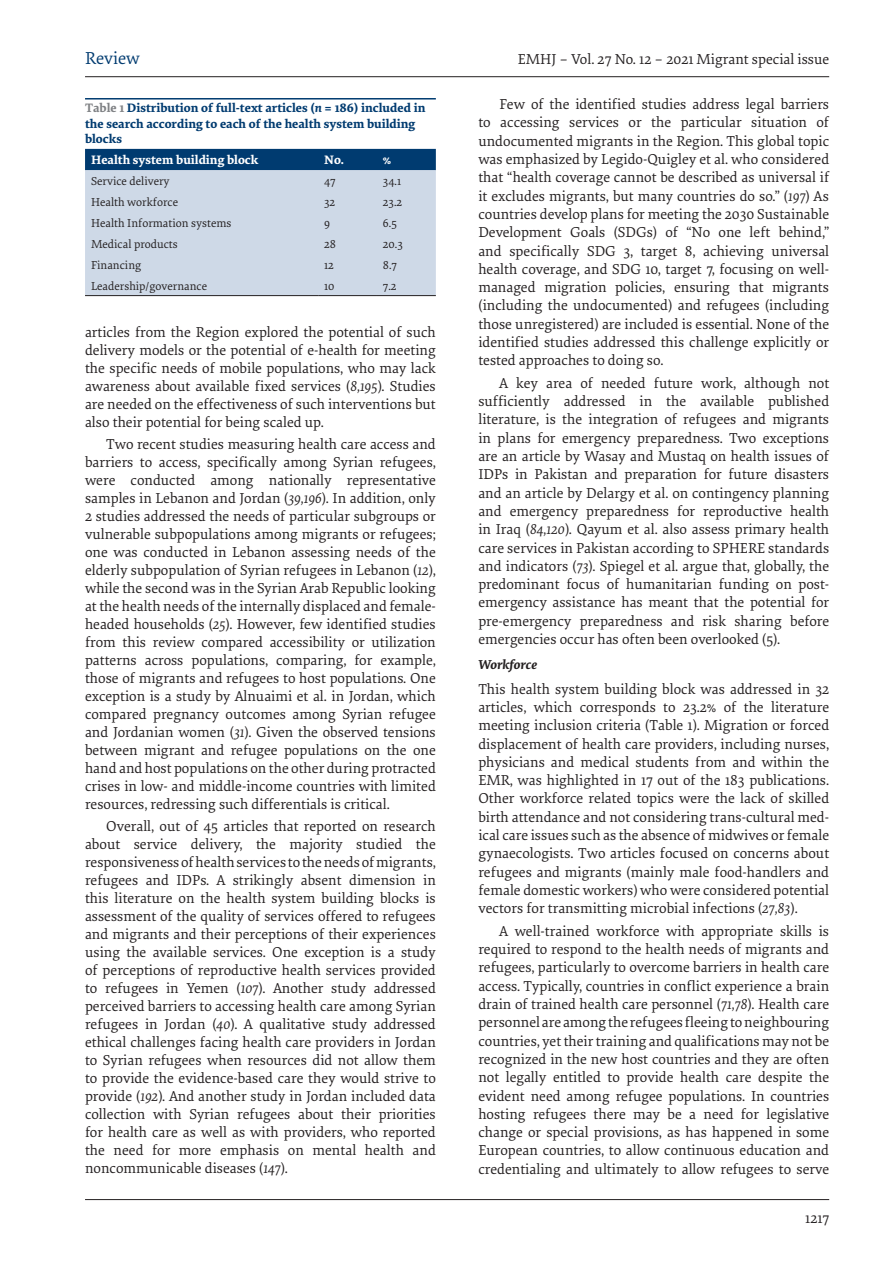
<style>
.page{position:relative;width:893px;height:1263px;background:#fff}
.page>*{position:absolute;margin:0;border:0;box-sizing:border-box;transform-origin:0 0}
.t1{font:18px "Elena";color:#003b70}
.Body{font:15px/18px "Elena";color:#231f20;text-align:justify}
.Body_1{font:15px/18.3px "Elena";color:#231f20;text-align:justify}
.t2{font:italic 700 13.5px "Elena";color:#231f20}
.tabletit{font:700 12.75px/15.3px "Elena";color:#003b70}
.tabletxt1{font:700 12.75px "Elena";color:#fff}
.tabletxt{font:12px "Elena";color:#231f20}
.s1{color:#808285}
.s2{font-style:italic}
</style>
<div class="page">
<hr style="left:85px;top:1199px;width:744px;height:1px;background:#231f20">
<hr style="left:85px;top:76px;width:744px;height:1px;background:#231f20">
<hr style="left:85px;top:98px;width:351px;height:2px;background:#003b70">
<svg style="left:85px;top:149px;width:351px;height:146px;background:#bfcdde"></svg>
<hr style="left:85px;top:295px;width:233px;height:1px;background:#231f20">
<hr style="left:318px;top:295px;width:59px;height:1px;background:#231f20">
<hr style="left:377px;top:295px;width:59px;height:1px;background:#231f20">
<div style="left:91px;top:155px;width:221px;height:13px;background:#003b70"></div>
<div style="left:324px;top:155px;width:47px;height:13px;background:#003b70"></div>
<div style="left:383px;top:155px;width:47px;height:13px;background:#003b70"></div>
<p class="t1" style="left:85px;top:46px;width:56px">Review</p>
<p class="Body" style="left:518px;top:49px;width:313px">EMHJ – Vol. 27 No. 12 – 2021 Migrant special issue</p>
<p class="tabletit" style="left:85px;top:100px;width:342px"><span class="s1">Table 1</span> Distribution of full-text articles (<span class="s2">n</span> = 186) included in the search according to each of the health system building blocks</p>
<p class="tabletxt1" style="left:91px;top:151px;width:169px">Health system building block</p>
<p class="tabletxt1" style="left:324px;top:151px;width:21px">No.</p>
<p class="tabletxt1" style="left:383px;top:151px;width:10px">%</p>
<p class="tabletxt" style="left:91px;top:173px;width:80px">Service delivery</p>
<p class="tabletxt" style="left:324px;top:173px;width:13px">47</p>
<p class="tabletxt" style="left:383px;top:173px;width:20px">34.1</p>
<p class="tabletxt" style="left:91px;top:194px;width:89px">Health workforce</p>
<p class="tabletxt" style="left:324px;top:194px;width:13px">32</p>
<p class="tabletxt" style="left:383px;top:194px;width:21px">23.2</p>
<p class="tabletxt" style="left:91px;top:215px;width:142px">Health Information systems</p>
<p class="tabletxt" style="left:324px;top:215px;width:7px">9</p>
<p class="tabletxt" style="left:383px;top:215px;width:15px">6.5</p>
<p class="tabletxt" style="left:91px;top:236px;width:88px">Medical products</p>
<p class="tabletxt" style="left:324px;top:236px;width:13px">28</p>
<p class="tabletxt" style="left:383px;top:236px;width:21px">20.3</p>
<p class="tabletxt" style="left:91px;top:257px;width:52px">Financing</p>
<p class="tabletxt" style="left:324px;top:257px;width:11px">12</p>
<p class="tabletxt" style="left:383px;top:257px;width:16px">8.7</p>
<p class="tabletxt" style="left:91px;top:277px;width:118px">Leadership/governance</p>
<p class="tabletxt" style="left:324px;top:277px;width:12px">10</p>
<p class="tabletxt" style="left:383px;top:277px;width:15px">7.2</p>
<p class="Body" style="left:85px;top:322px;width:352px">articles from the Region explored the potential of such delivery models or the potential of e-health for meeting the specific needs of mobile populations, who may lack awareness about available fixed services (<span class="s2">8,195</span>). Studies are needed on the effectiveness of such interventions but also their potential for being scaled up.</p>
<p class="Body" style="left:85px;top:435px;width:352px;text-indent:21px">Two recent studies measuring health care access and barriers to access, specifically among Syrian refugees, were conducted among nationally representative samples in Lebanon and Jordan (<span class="s2">39,196</span>). In addition, only 2 studies addressed the needs of particular subgroups or vulnerable subpopulations among migrants or refugees; one was conducted in Lebanon assessing needs of the elderly subpopulation of Syrian refugees in Lebanon (<span class="s2">12</span>), while the second was in the Syrian Arab Republic looking at the health needs of the internally displaced and female&shy;headed households (<span class="s2">25</span>). However, few identified studies from this review compared accessibility or utilization patterns across populations, comparing, for example, those of migrants and refugees to host populations. One exception is a study by Alnuaimi et al. in Jordan, which compared pregnancy outcomes among Syrian refugee and Jordanian women (<span class="s2">31</span>). Given the observed tensions between migrant and refugee populations on the one hand and host populations on the other during protracted crises in low- and middle-income countries with limited resources, redressing such differentials is critical.</p>
<p class="Body" style="left:85px;top:817px;width:352px;text-indent:21px">Overall, out of 45 articles that reported on research about service delivery, the majority studied the responsiveness of health services to the needs of migrants, refugees and IDPs. A strikingly absent dimension in this literature on the health system building blocks is assessment of the quality of services offered to refugees and migrants and their perceptions of their experiences using the available services. One exception is a study of perceptions of reproductive health services provided to refugees in Yemen (<span class="s2">107</span>). Another study addressed perceived barriers to accessing health care among Syrian refugees in Jordan (<span class="s2">40</span>). A qualitative study addressed ethical challenges facing health care providers in Jordan to Syrian refugees when resources did not allow them to provide the evidence-based care they would strive to provide (<span class="s2">192</span>). And another study in Jordan included data collection with Syrian refugees about their priorities for health care as well as with providers, who reported the need for more emphasis on mental health and noncommunicable diseases (<span class="s2">147</span>).</p>
<p class="Body" style="left:478px;top:94px;width:352px;text-indent:21px">Few of the identified studies address legal barriers to accessing services or the particular situation of undocumented migrants in the Region. This global topic was emphasized by Legido-Quigley et al. who considered that “health coverage cannot be described as universal if it excludes migrants, but many countries do so.” (<span class="s2">197</span>) As countries develop plans for meeting the 2030 Sustainable Development Goals (SDGs) of “No one left behind,” and specifically SDG 3, target 8, achieving universal health coverage, and SDG 10, target 7, focusing on well&shy;managed migration policies, ensuring that migrants (including the undocumented) and refugees (including those unregistered) are included is essential. None of the identified studies addressed this challenge explicitly or tested approaches to doing so.</p>
<p class="Body" style="left:478px;top:373px;width:352px;text-indent:21px">A key area of needed future work, although not sufficiently addressed in the available published literature, is the integration of refugees and migrants in plans for emergency preparedness. Two exceptions are an article by Wasay and Mustaq on health issues of IDPs in Pakistan and preparation for future disasters and an article by Delargy et al. on contingency planning and emergency preparedness for reproductive health in Iraq (<span class="s2">84,120</span>). Qayum et al. also assess primary health care services in Pakistan according to SPHERE standards and indicators (<span class="s2">73</span>). Spiegel et al. argue that, globally, the predominant focus of humanitarian funding on post&shy;emergency assistance has meant that the potential for pre-emergency preparedness and risk sharing before emergencies occur has often been overlooked (5).</p>
<h3 class="t2" style="left:478px;top:654px;width:60px">Workforce</h3>
<p class="Body_1" style="left:478px;top:679px;width:352px">This health system building block was addressed in 32 articles, which corresponds to 23.2% of the literature meeting inclusion criteria (Table 1). Migration or forced displacement of health care providers, including nurses, physicians and medical students from and within the EMR, was highlighted in 17 out of the 183 publications.<br>Other workforce related topics were the lack of skilled birth attendance and not considering trans-cultural med&shy;ical care issues such as the absence of midwives or female gynaecologists. Two articles focused on concerns about refugees and migrants (mainly male food-handlers and female domestic workers) who were considered potential vectors for transmitting microbial infections (<span class="s2">27,83</span>).</p>
<p class="Body" style="left:478px;top:921px;width:352px;text-indent:21px">A well-trained workforce with appropriate skills is required to respond to the health needs of migrants and refugees, particularly to overcome barriers in health care access. Typically, countries in conflict experience a brain drain of trained health care personnel (<span class="s2">71,78</span>). Health care personnel are among the refugees fleeing to neighbouring countries, yet their training and qualifications may not be recognized in the new host countries and they are often not legally entitled to provide health care despite the evident need among refugee populations. In countries hosting refugees there may be a need for legislative change or special provisions, as has happened in some European countries, to allow continuous education and credentialing and ultimately to allow refugees to serve</p>
<p class="Body" style="left:805px;top:1209px;width:25px">1217</p>
</div>
